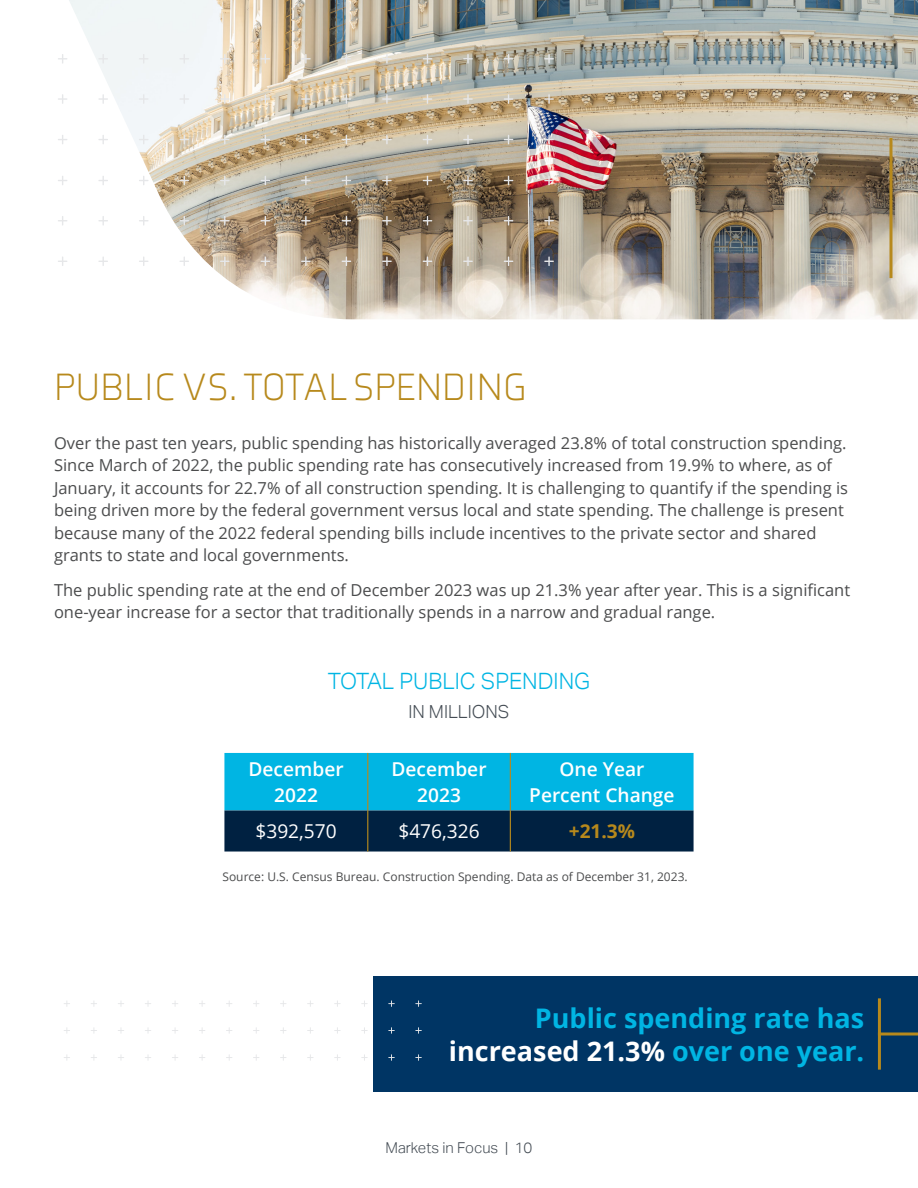
<style>
.page{position:relative;width:918px;height:1188px;background:#fff}
.page>*{position:absolute;margin:0;border:0;box-sizing:border-box;transform-origin:0 0}
.Section_Headers{font:300 39px "Axia";color:#b7891c}
.t1{font:700 27px/32.4px "Open Sans";color:#00b5e3;text-align:right}
.t2{font:300 22.5px "Aktiv Grotesk";color:#00b5e3}
.t3{font:600 19.2px/26.8px "Open Sans";color:#fff;text-align:center}
.t4{font:19.2px "Open Sans";color:#fff}
.t5{font:700 19.2px "Open Sans";color:#b7891c}
.t6{font:300 18px "Aktiv Grotesk";color:#444c54}
.t7{font:16.5px/22.5px "Open Sans";color:#4b4c4d}
.t8{font:300 15px "Aktiv Grotesk";color:#444c54}
.Body{font:12px "Open Sans";color:#4b4c4d}
.s1{color:#fff}
</style>
<div class="page">
<svg style="left:224px;top:753px;width:470px;height:99px;background:#0278a0"></svg>
<hr style="left:367px;top:753px;width:1px;height:57px;background:#b7891c">
<hr style="left:510px;top:753px;width:1px;height:57px;background:#b7891c">
<hr style="left:367px;top:810px;width:1px;height:42px;background:#b7891c">
<hr style="left:510px;top:810px;width:1px;height:42px;background:#b7891c">
<img style="left:69px;top:0;width:848px;height:319px">
<svg style="left:58px;top:54px;width:9px;height:10px"></svg>
<svg style="left:98px;top:54px;width:10px;height:10px"></svg>
<svg style="left:139px;top:54px;width:10px;height:10px"></svg>
<svg style="left:179px;top:54px;width:10px;height:10px"></svg>
<svg style="left:220px;top:54px;width:10px;height:10px"></svg>
<svg style="left:261px;top:54px;width:9px;height:10px"></svg>
<svg style="left:301px;top:54px;width:10px;height:10px"></svg>
<svg style="left:342px;top:54px;width:9px;height:10px"></svg>
<svg style="left:382px;top:54px;width:10px;height:10px"></svg>
<svg style="left:423px;top:54px;width:9px;height:10px"></svg>
<svg style="left:463px;top:54px;width:10px;height:10px"></svg>
<svg style="left:504px;top:54px;width:9px;height:10px"></svg>
<svg style="left:544px;top:54px;width:10px;height:10px"></svg>
<svg style="left:58px;top:94px;width:9px;height:10px"></svg>
<svg style="left:98px;top:94px;width:10px;height:10px"></svg>
<svg style="left:139px;top:94px;width:10px;height:10px"></svg>
<svg style="left:179px;top:94px;width:10px;height:10px"></svg>
<svg style="left:220px;top:94px;width:10px;height:10px"></svg>
<svg style="left:261px;top:94px;width:9px;height:10px"></svg>
<svg style="left:301px;top:94px;width:10px;height:10px"></svg>
<svg style="left:342px;top:94px;width:9px;height:10px"></svg>
<svg style="left:382px;top:94px;width:10px;height:10px"></svg>
<svg style="left:423px;top:94px;width:9px;height:10px"></svg>
<svg style="left:463px;top:94px;width:10px;height:10px"></svg>
<svg style="left:504px;top:94px;width:9px;height:10px"></svg>
<svg style="left:544px;top:94px;width:10px;height:10px"></svg>
<svg style="left:58px;top:135px;width:9px;height:9px"></svg>
<svg style="left:98px;top:135px;width:10px;height:9px"></svg>
<svg style="left:139px;top:135px;width:10px;height:9px"></svg>
<svg style="left:179px;top:135px;width:10px;height:9px"></svg>
<svg style="left:220px;top:135px;width:10px;height:9px"></svg>
<svg style="left:261px;top:135px;width:9px;height:9px"></svg>
<svg style="left:301px;top:135px;width:10px;height:9px"></svg>
<svg style="left:342px;top:135px;width:9px;height:9px"></svg>
<svg style="left:382px;top:135px;width:10px;height:9px"></svg>
<svg style="left:423px;top:135px;width:9px;height:9px"></svg>
<svg style="left:463px;top:135px;width:10px;height:9px"></svg>
<svg style="left:504px;top:135px;width:9px;height:9px"></svg>
<svg style="left:544px;top:135px;width:10px;height:9px"></svg>
<svg style="left:58px;top:176px;width:9px;height:9px"></svg>
<svg style="left:98px;top:176px;width:10px;height:9px"></svg>
<svg style="left:139px;top:176px;width:10px;height:9px"></svg>
<svg style="left:179px;top:176px;width:10px;height:9px"></svg>
<svg style="left:220px;top:176px;width:10px;height:9px"></svg>
<svg style="left:261px;top:176px;width:9px;height:9px"></svg>
<svg style="left:301px;top:176px;width:10px;height:9px"></svg>
<svg style="left:342px;top:176px;width:9px;height:9px"></svg>
<svg style="left:382px;top:176px;width:10px;height:9px"></svg>
<svg style="left:423px;top:176px;width:9px;height:9px"></svg>
<svg style="left:463px;top:176px;width:10px;height:9px"></svg>
<svg style="left:504px;top:176px;width:9px;height:9px"></svg>
<svg style="left:544px;top:176px;width:10px;height:9px"></svg>
<svg style="left:58px;top:216px;width:9px;height:10px"></svg>
<svg style="left:98px;top:216px;width:10px;height:10px"></svg>
<svg style="left:139px;top:216px;width:10px;height:10px"></svg>
<svg style="left:179px;top:216px;width:10px;height:10px"></svg>
<svg style="left:220px;top:216px;width:10px;height:10px"></svg>
<svg style="left:261px;top:216px;width:9px;height:10px"></svg>
<svg style="left:301px;top:216px;width:10px;height:10px"></svg>
<svg style="left:342px;top:216px;width:9px;height:10px"></svg>
<svg style="left:382px;top:216px;width:10px;height:10px"></svg>
<svg style="left:423px;top:216px;width:9px;height:10px"></svg>
<svg style="left:463px;top:216px;width:10px;height:10px"></svg>
<svg style="left:504px;top:216px;width:9px;height:10px"></svg>
<svg style="left:544px;top:216px;width:10px;height:10px"></svg>
<svg style="left:58px;top:256px;width:9px;height:10px"></svg>
<svg style="left:98px;top:256px;width:10px;height:10px"></svg>
<svg style="left:139px;top:256px;width:10px;height:10px"></svg>
<svg style="left:179px;top:256px;width:10px;height:10px"></svg>
<svg style="left:220px;top:256px;width:10px;height:10px"></svg>
<svg style="left:261px;top:256px;width:9px;height:10px"></svg>
<svg style="left:301px;top:256px;width:10px;height:10px"></svg>
<svg style="left:342px;top:256px;width:9px;height:10px"></svg>
<svg style="left:382px;top:256px;width:10px;height:10px"></svg>
<svg style="left:423px;top:256px;width:9px;height:10px"></svg>
<svg style="left:463px;top:256px;width:10px;height:10px"></svg>
<svg style="left:504px;top:256px;width:9px;height:10px"></svg>
<svg style="left:544px;top:256px;width:10px;height:10px"></svg>
<hr style="left:890px;top:138px;width:2px;height:140px;background:#b7891c">
<div style="left:374px;top:976px;width:544px;height:116px;background:#003564"></div>
<hr style="left:878px;top:998px;width:3px;height:72px;background:#b7891c">
<hr style="left:878px;top:1033px;width:40px;height:3px;background:#b7891c">
<svg style="left:91px;top:1001px;width:6px;height:6px"></svg>
<svg style="left:118px;top:1001px;width:6px;height:5px"></svg>
<svg style="left:145px;top:1001px;width:6px;height:5px"></svg>
<svg style="left:172px;top:1001px;width:6px;height:6px"></svg>
<svg style="left:199px;top:1001px;width:6px;height:6px"></svg>
<svg style="left:334px;top:1000px;width:7px;height:7px"></svg>
<svg style="left:361px;top:1000px;width:7px;height:7px"></svg>
<svg style="left:388px;top:1000px;width:7px;height:7px"></svg>
<svg style="left:415px;top:1000px;width:7px;height:7px"></svg>
<svg style="left:118px;top:1028px;width:6px;height:5px"></svg>
<svg style="left:145px;top:1028px;width:6px;height:5px"></svg>
<svg style="left:226px;top:1027px;width:6px;height:7px"></svg>
<svg style="left:253px;top:1027px;width:6px;height:7px"></svg>
<svg style="left:280px;top:1027px;width:6px;height:7px"></svg>
<svg style="left:307px;top:1027px;width:7px;height:7px"></svg>
<svg style="left:334px;top:1027px;width:7px;height:7px"></svg>
<svg style="left:361px;top:1027px;width:7px;height:7px"></svg>
<svg style="left:388px;top:1027px;width:7px;height:7px"></svg>
<svg style="left:415px;top:1027px;width:7px;height:7px"></svg>
<svg style="left:118px;top:1055px;width:6px;height:5px"></svg>
<svg style="left:145px;top:1055px;width:6px;height:5px"></svg>
<svg style="left:253px;top:1054px;width:6px;height:7px"></svg>
<svg style="left:280px;top:1054px;width:6px;height:7px"></svg>
<svg style="left:307px;top:1054px;width:7px;height:7px"></svg>
<svg style="left:334px;top:1054px;width:7px;height:7px"></svg>
<svg style="left:361px;top:1054px;width:7px;height:7px"></svg>
<svg style="left:388px;top:1054px;width:7px;height:7px"></svg>
<svg style="left:415px;top:1054px;width:7px;height:7px"></svg>
<hr style="left:917px;top:0;width:1px;height:837px;background:#002141">
<p class="Section_Headers" style="left:54px;top:364px;width:475px">PUBLIC VS. TOTAL SPENDING</p>
<p class="t7" style="left:54px;top:431px;width:796px">Over the past ten years, public spending has historically averaged 23.8% of total construction spending.<br>Since March of 2022, the public spending rate has consecutively increased from 19.9% to where, as of January, it accounts for 22.7% of all construction spending. It is challenging to quantify if the spending is being driven more by the federal government versus local and state spending. The challenge is present because many of the 2022 federal spending bills include incentives to the private sector and shared grants to state and local governments.</p>
<p class="t7" style="left:54px;top:578px;width:798px">The public spending rate at the end of December 2023 was up 21.3% year after year. This is a significant one-year increase for a sector that traditionally spends in a narrow and gradual range.</p>
<p class="t2" style="left:328px;top:668px;width:264px">TOTAL PUBLIC SPENDING</p>
<p class="t6" style="left:408px;top:701px;width:103px">IN MILLIONS</p>
<p class="t3" style="left:249px;top:755px;width:97px">December<br>2022</p>
<p class="t3" style="left:392px;top:755px;width:97px">December<br>2023</p>
<p class="t3" style="left:559px;top:755px;width:86px">One Year</p>
<p class="t3" style="left:529px;top:782px;width:147px">Percent Change</p>
<p class="t4" style="left:255px;top:818px;width:83px">$392,570</p>
<p class="t4" style="left:398px;top:818px;width:83px">$476,326</p>
<p class="t5" style="left:569px;top:818px;width:68px">+21.3%</p>
<p class="Body" style="left:222px;top:869px;width:467px">Source: U.S. Census Bureau. Construction Spending. Data as of December 31, 2023.</p>
<p class="t1" style="left:449px;top:1001px;width:417px">Public spending rate has <span class="s1">increased 21.3%</span> over one year.</p>
<p class="t8" style="left:385px;top:1139px;width:149px">Markets in Focus | 10</p>
</div>
